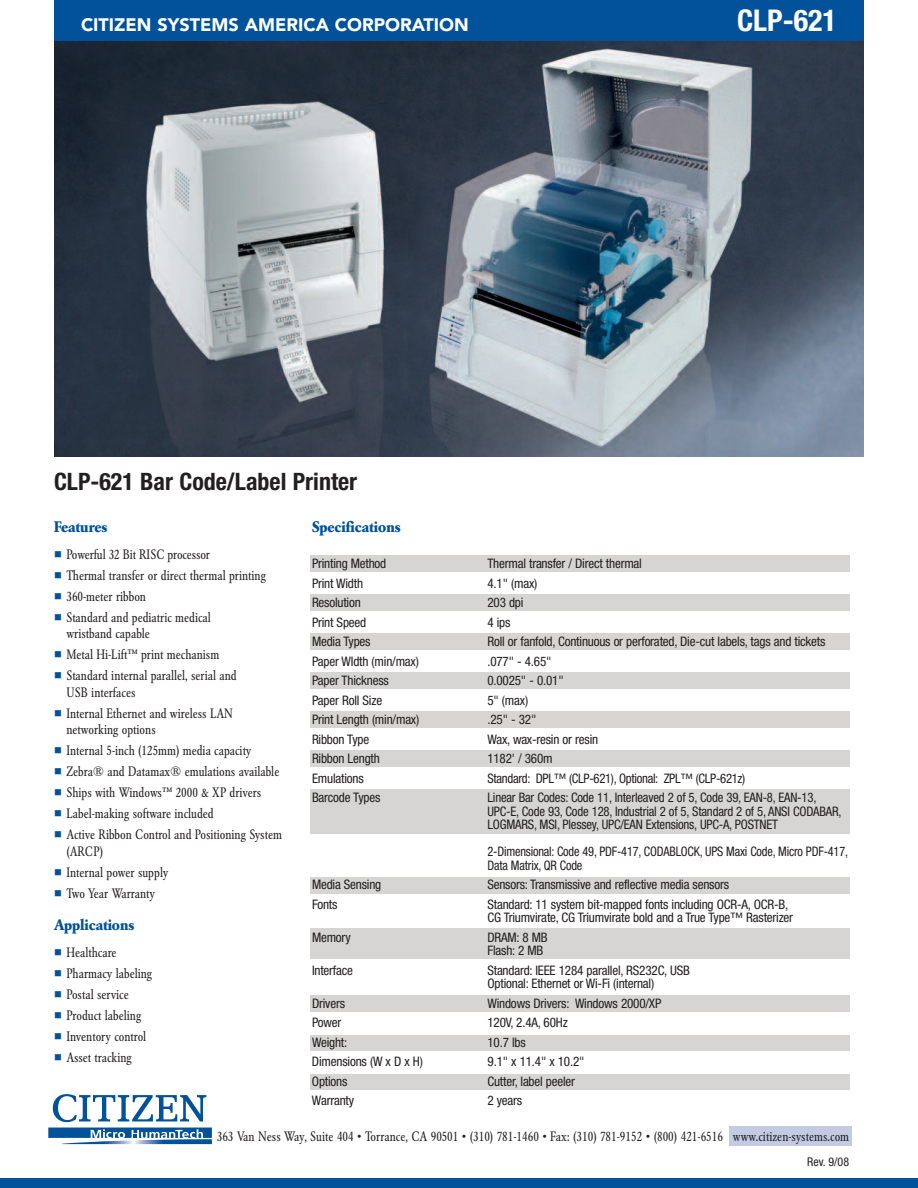
<style>
.page{position:relative;width:918px;height:1188px;background:#fff}
.page>*{position:absolute;margin:0;border:0;box-sizing:border-box;transform-origin:0 0}
.t1{font:700 condensed 30px "Helvetica Neue";color:#fff}
.t2{font:700 condensed 24px "Helvetica Neue";color:#231f20}
.t3{font:900 18px "Avenir";color:#fff}
.t4{font:700 15px "Garamond BE";color:#01529a}
.t5{font:condensed 13.5px/16.5px "Garamond BE";letter-spacing:-.005em;color:#231f20}
.t6{font:condensed 13.2px/13.5px "Helvetica Neue";letter-spacing:-.015em;color:#231f20}
.t7{font:condensed 13.2px/13.5px "Helvetica Neue";letter-spacing:-.015em;color:#231f20;scale:.94 1}
.t8{font:condensed 12px "Helvetica Neue";color:#231f20}
.s1{color:#01529a}
</style>
<div class="page">
<div style="left:730px;top:1127px;width:122px;height:19px;background:#c3cbe4"></div>
<div style="left:310px;top:555px;width:540px;height:16px;background:#d6d5d4"></div>
<div style="left:310px;top:672px;width:540px;height:17px;background:#d6d5d4"></div>
<div style="left:310px;top:711px;width:540px;height:17px;background:#d6d5d4"></div>
<div style="left:310px;top:634px;width:540px;height:16px;background:#d6d5d4"></div>
<div style="left:310px;top:751px;width:540px;height:16px;background:#d6d5d4"></div>
<div style="left:310px;top:929px;width:540px;height:30px;background:#d6d5d4"></div>
<div style="left:310px;top:595px;width:540px;height:16px;background:#d6d5d4"></div>
<div style="left:310px;top:789px;width:540px;height:45px;background:#d6d5d4"></div>
<div style="left:310px;top:877px;width:540px;height:16px;background:#d6d5d4"></div>
<div style="left:310px;top:995px;width:540px;height:17px;background:#d6d5d4"></div>
<div style="left:310px;top:1035px;width:540px;height:15px;background:#d6d5d4"></div>
<div style="left:310px;top:1075px;width:540px;height:15px;background:#d6d5d4"></div>
<svg style="left:53px;top:1094px;width:153px;height:28px"></svg>
<svg style="left:48px;top:1128px;width:164px;height:16px"></svg>
<img style="left:54px;top:41px;width:810px;height:415px">
<div style="left:0;top:1178px;width:918px;height:10px;background:#01529a"></div>
<div style="left:54px;top:0;width:810px;height:41px;background:#01529a"></div>
<h3 class="t3" style="left:81px;top:18px;width:389px">CITIZEN SYSTEMS AMERICA CORPORATION</h3>
<h1 class="t1" style="left:737px;top:10px;width:101px">CLP-621</h1>
<h2 class="t2" style="left:54px;top:473px;width:305px">CLP-621 Bar Code/Label Printer</h2>
<p class="t4" style="left:54px;top:520px;width:55px">Features</p>
<p class="t5" style="left:54px;top:547px;width:158px"><span class="s1">■</span> Powerful 32 Bit RISC processor</p>
<p class="t5" style="left:54px;top:568px;width:214px"><span class="s1">■</span> Thermal transfer or direct thermal printing</p>
<p class="t5" style="left:54px;top:589px;width:94px"><span class="s1">■</span> 360-meter ribbon</p>
<p class="t5" style="left:66px;top:610px;width:146px;text-indent:-12px"><span class="s1">■</span> Standard and pediatric medical wristband capable</p>
<p class="t5" style="left:54px;top:647px;width:167px"><span class="s1">■</span> Metal Hi-Lift™ print mechanism</p>
<p class="t5" style="left:66px;top:668px;width:172px;text-indent:-12px"><span class="s1">■</span> Standard internal parallel, serial and<br>USB interfaces</p>
<p class="t5" style="left:66px;top:706px;width:168px;text-indent:-12px"><span class="s1">■</span> Internal Ethernet and wireless LAN networking options</p>
<p class="t5" style="left:54px;top:743px;width:199px"><span class="s1">■</span> Internal 5-inch (125mm) media capacity</p>
<p class="t5" style="left:54px;top:764px;width:227px"><span class="s1">■</span> Zebra® and Datamax® emulations available</p>
<p class="t5" style="left:54px;top:785px;width:209px"><span class="s1">■</span> Ships with Windows™ 2000 &amp; XP drivers</p>
<p class="t5" style="left:54px;top:806px;width:161px"><span class="s1">■</span> Label-making software included</p>
<p class="t5" style="left:66px;top:827px;width:217px;text-indent:-12px"><span class="s1">■</span> Active Ribbon Control and Positioning System (ARCP)</p>
<p class="t5" style="left:54px;top:865px;width:116px"><span class="s1">■</span> Internal power supply</p>
<p class="t5" style="left:54px;top:886px;width:103px"><span class="s1">■</span> Two Year Warranty</p>
<p class="t4" style="left:54px;top:919px;width:82px">Applications</p>
<p class="t5" style="left:54px;top:946px;width:64px"><span class="s1">■</span> Healthcare</p>
<p class="t5" style="left:54px;top:967px;width:100px"><span class="s1">■</span> Pharmacy labeling</p>
<p class="t5" style="left:54px;top:988px;width:76px"><span class="s1">■</span> Postal service</p>
<p class="t5" style="left:54px;top:1009px;width:89px"><span class="s1">■</span> Product labeling</p>
<p class="t5" style="left:54px;top:1030px;width:94px"><span class="s1">■</span> Inventory control</p>
<p class="t5" style="left:54px;top:1051px;width:79px"><span class="s1">■</span> Asset tracking</p>
<p class="t4" style="left:312px;top:520px;width:90px">Specifications</p>
<p class="t6" style="left:312px;top:558px;width:76px">Printing Method</p>
<p class="t6" style="left:487px;top:558px;width:156px">Thermal transfer / Direct thermal</p>
<p class="t6" style="left:312px;top:578px;width:53px">Print Width</p>
<p class="t6" style="left:487px;top:578px;width:51px">4.1" (max)</p>
<p class="t6" style="left:312px;top:597px;width:50px">Resolution</p>
<p class="t6" style="left:487px;top:597px;width:38px">203 dpi</p>
<p class="t6" style="left:312px;top:617px;width:56px">Print Speed</p>
<p class="t6" style="left:487px;top:617px;width:25px">4 ips</p>
<p class="t6" style="left:312px;top:636px;width:60px">Media Types</p>
<p class="t6" style="left:487px;top:636px;width:339px">Roll or fanfold, Continuous or perforated, Die-cut labels, tags and tickets</p>
<p class="t6" style="left:312px;top:656px;width:108px">Paper WIdth (min/max)</p>
<p class="t6" style="left:487px;top:656px;width:66px">.077" - 4.65"</p>
<p class="t6" style="left:312px;top:675px;width:78px">Paper Thickness</p>
<p class="t6" style="left:487px;top:675px;width:78px">0.0025" - 0.01"</p>
<p class="t6" style="left:312px;top:695px;width:72px">Paper Roll Size</p>
<p class="t6" style="left:487px;top:695px;width:42px">5" (max)</p>
<p class="t6" style="left:312px;top:714px;width:109px">Print Length (min/max)</p>
<p class="t6" style="left:488px;top:714px;width:50px">.25" - 32"</p>
<p class="t6" style="left:312px;top:734px;width:59px">Ribbon Type</p>
<p class="t6" style="left:487px;top:734px;width:112px">Wax, wax-resin or resin</p>
<p class="t6" style="left:312px;top:753px;width:69px">Ribbon Length</p>
<p class="t6" style="left:487px;top:753px;width:67px">1182' / 360m</p>
<p class="t6" style="left:312px;top:773px;width:53px">Emulations</p>
<p class="t6" style="left:487px;top:773px;width:259px">Standard: DPL™ (CLP-621), Optional: ZPL™ (CLP-621z)</p>
<p class="t6" style="left:312px;top:792px;width:70px">Barcode Types</p>
<p class="t6" style="left:487px;top:792px;width:355px">Linear Bar Codes: Code 11, Interleaved 2 of 5, Code 39, EAN-8, EAN-13,<br>UPC-E, Code 93, Code 128, Industrial 2 of 5, Standard 2 of 5, ANSI CODABAR,<br>LOGMARS, MSI, Plessey, UPC/EAN Extensions, UPC-A, POSTNET</p>
<p class="t7" style="left:487px;top:846px;width:385px">2-Dimensional: Code 49, PDF-417, CODABLOCK, UPS Maxi Code, Micro PDF-417,<br>Data Matrix, QR Code</p>
<p class="t6" style="left:312px;top:879px;width:71px">Media Sensing</p>
<p class="t6" style="left:487px;top:879px;width:243px">Sensors: Transmissive and reflective media sensors</p>
<p class="t6" style="left:312px;top:899px;width:27px">Fonts</p>
<p class="t6" style="left:487px;top:899px;width:307px">Standard: 11 system bit-mapped fonts including OCR-A, OCR-B,<br>CG Triumvirate, CG Triumvirate bold and a True Type™ Rasterizer</p>
<p class="t6" style="left:312px;top:932px;width:40px">Memory</p>
<p class="t6" style="left:487px;top:932px;width:62px">DRAM: 8 MB<br>Flash: 2 MB</p>
<p class="t6" style="left:312px;top:965px;width:42px">Interface</p>
<p class="t6" style="left:487px;top:965px;width:204px">Standard: IEEE 1284 parallel, RS232C, USB<br>Optional: Ethernet or Wi-Fi (internal)</p>
<p class="t6" style="left:312px;top:998px;width:35px">Drivers</p>
<p class="t6" style="left:487px;top:998px;width:175px">Windows Drivers: Windows 2000/XP</p>
<p class="t6" style="left:312px;top:1017px;width:31px">Power</p>
<p class="t6" style="left:487px;top:1017px;width:82px">120V, 2.4A, 60Hz</p>
<p class="t6" style="left:312px;top:1037px;width:37px">Weight:</p>
<p class="t6" style="left:487px;top:1037px;width:40px">10.7 lbs</p>
<p class="t6" style="left:312px;top:1056px;width:112px">Dimensions (W x D x H)</p>
<p class="t6" style="left:488px;top:1056px;width:98px">9.1" x 11.4" x 10.2"</p>
<p class="t6" style="left:312px;top:1076px;width:37px">Options</p>
<p class="t6" style="left:487px;top:1076px;width:89px">Cutter, label peeler</p>
<p class="t6" style="left:312px;top:1095px;width:44px">Warranty</p>
<p class="t6" style="left:487px;top:1095px;width:36px">2 years</p>
<p class="t5" style="left:217px;top:1129px;width:634px">363 Van Ness Way, Suite 404 • Torrance, CA 90501 • (310) 781-1460 • Fax: (310) 781-9152 • (800) 421-6516 www.citizen-systems.com</p>
<p class="t8" style="left:807px;top:1158px;width:43px">Rev. 9/08</p>
</div>
